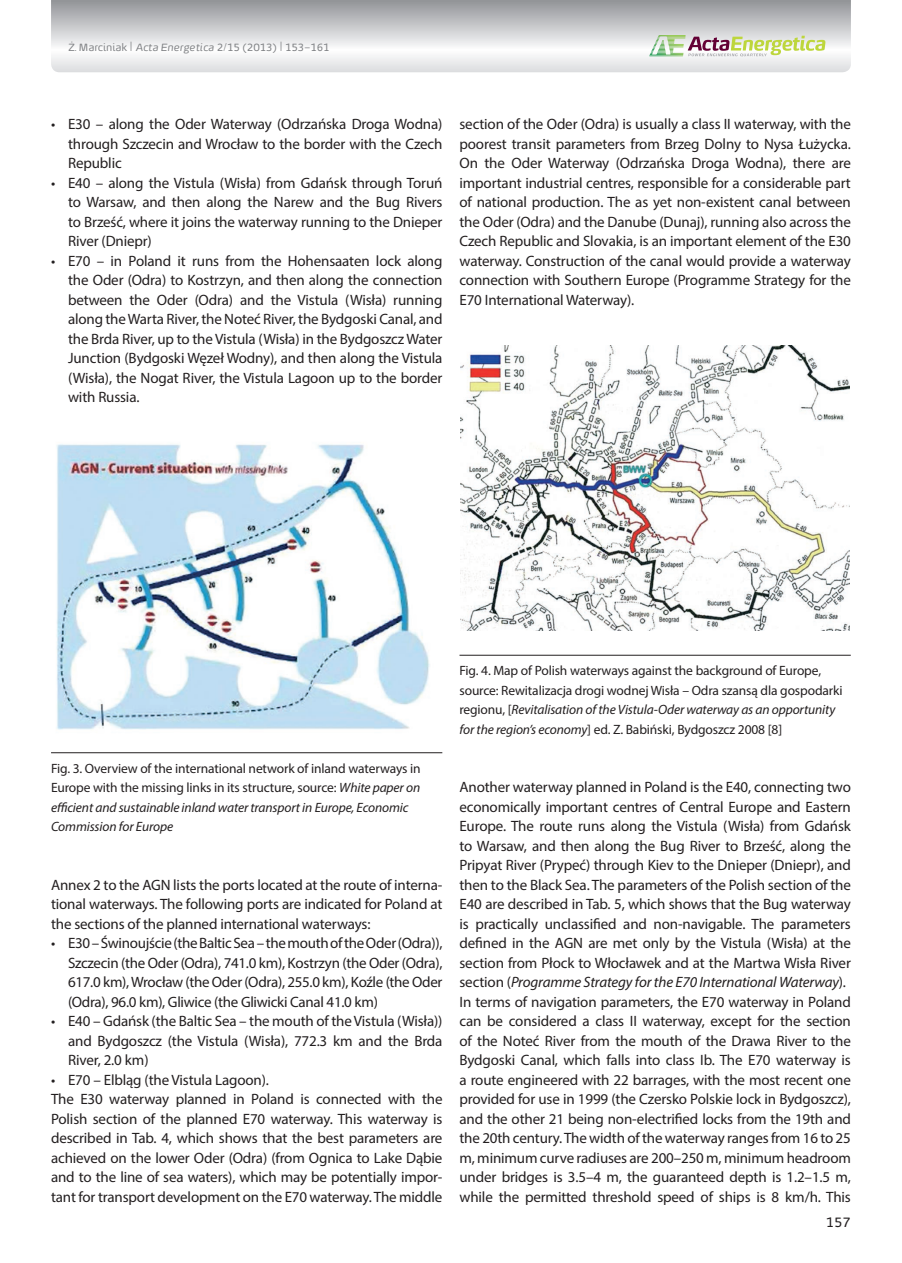
<style>
.page{position:relative;width:902px;height:1263px;background:#fff}
.page>*{position:absolute;margin:0;border:0;box-sizing:border-box;transform-origin:0 0}
.body{font:15px/19.5px "Myriad Pro";letter-spacing:-.01em;color:#231f20;text-align:justify}
.podpis_wykresu{font:13.5px/19.5px "Myriad Pro";letter-spacing:-.01em;color:#231f20}
.t1{font:13.5px "Energa";color:#231f20}
.polski_body{font:10.5px "Energa";letter-spacing:-.01em;color:#808285}
.s1{font-size:13.5px}
.s2{font-style:italic}
</style>
<div class="page">
<svg style="left:51px;top:0;width:799px;height:72px"></svg>
<svg style="left:649px;top:35px;width:176px;height:21px"></svg>
<img style="left:56px;top:444px;width:374px;height:286px">
<img style="left:460px;top:346px;width:389px;height:285px">
<hr style="left:51px;top:752px;width:391px;height:1px;background:#231f20">
<hr style="left:459px;top:655px;width:391px;height:1px;background:#231f20">
<p class="polski_body" style="left:68px;top:41px;width:263px">Ż. Marciniak <span class="s1">|</span> <span class="s2">Acta Energetica</span> 2/15 (2013) <span class="s1">|</span> 153–161</p>
<p class="body" style="left:68px;top:114px;width:376px;text-indent:-17px">• E30 – along the Oder Waterway (Odrzańska Droga Wodna) through Szczecin and Wrocław to the border with the Czech Republic</p>
<p class="body" style="left:68px;top:173px;width:376px;text-indent:-17px">• E40 – along the Vistula (Wisła) from Gdańsk through Toruń to Warsaw, and then along the Narew and the Bug Rivers to Brześć, where it joins the waterway running to the Dnieper River (Dniepr)</p>
<p class="body" style="left:68px;top:251px;width:376px;text-indent:-17px">• E70 – in Poland it runs from the Hohensaaten lock along the Oder (Odra) to Kostrzyn, and then along the connection between the Oder (Odra) and the Vistula (Wisła) running along the Warta River, the Noteć River, the Bydgoski Canal, and the Brda River, up to the Vistula (Wisła) in the Bydgoszcz Water Junction (Bydgoski Węzeł Wodny), and then along the Vistula (Wisła), the Nogat River, the Vistula Lagoon up to the border with Russia.</p>
<p class="body" style="left:459px;top:114px;width:393px">section of the Oder (Odra) is usually a class II waterway, with the poorest transit parameters from Brzeg Dolny to Nysa Łużycka.<br>On the Oder Waterway (Odrzańska Droga Wodna), there are important industrial centres, responsible for a considerable part of national production. The as yet non-existent canal between the Oder (Odra) and the Danube (Dunaj), running also across the Czech Republic and Slovakia, is an important element of the E30 waterway. Construction of the canal would provide a waterway connection with Southern Europe (Programme Strategy for the E70 International Waterway).</p>
<p class="podpis_wykresu" style="left:51px;top:758px;width:371px">Fig. 3. Overview of the international network of inland waterways in Europe with the missing links in its structure, source: <span class="s2">White paper on efficient and sustainable inland water transport in Europe, Economic Commission for Europe</span></p>
<p class="body" style="left:51px;top:875px;width:393px">Annex 2 to the AGN lists the ports located at the route of interna&shy;tional waterways. The following ports are indicated for Poland at the sections of the planned international waterways:</p>
<p class="body" style="left:68px;top:933px;width:376px;text-indent:-17px">• E30 – Świnoujście (the Baltic Sea – the mouth of the Oder (Odra)), Szczecin (the Oder (Odra), 741.0 km), Kostrzyn (the Oder (Odra), 617.0 km), Wrocław (the Oder (Odra), 255.0 km), Koźle (the Oder (Odra), 96.0 km), Gliwice (the Gliwicki Canal 41.0 km)</p>
<p class="body" style="left:68px;top:1011px;width:376px;text-indent:-17px">• E40 – Gdańsk (the Baltic Sea – the mouth of the Vistula (Wisła)) and Bydgoszcz (the Vistula (Wisła), 772.3 km and the Brda River, 2.0 km)</p>
<p class="body" style="left:51px;top:1070px;width:219px">• E70 – Elbląg (the Vistula Lagoon).</p>
<p class="body" style="left:51px;top:1089px;width:393px">The E30 waterway planned in Poland is connected with the Polish section of the planned E70 waterway. This waterway is described in Tab. 4, which shows that the best parameters are achieved on the lower Oder (Odra) (from Ognica to Lake Dąbie and to the line of sea waters), which may be potentially impor&shy;tant for transport development on the E70 waterway. The middle</p>
<p class="podpis_wykresu" style="left:459px;top:661px;width:385px">Fig. 4. Map of Polish waterways against the background of Europe, source: Rewitalizacja drogi wodnej Wisła – Odra szansą dla gospodarki regionu, [<span class="s2">Revitalisation of the Vistula-Oder waterway as an opportunity for the region’s economy</span>] ed. Z. Babiński, Bydgoszcz 2008 [8]</p>
<p class="body" style="left:459px;top:777px;width:393px">Another waterway planned in Poland is the E40, connecting two economically important centres of Central Europe and Eastern Europe. The route runs along the Vistula (Wisła) from Gdańsk to Warsaw, and then along the Bug River to Brześć, along the Pripyat River (Prypeć) through Kiev to the Dnieper (Dniepr), and then to the Black Sea. The parameters of the Polish section of the E40 are described in Tab. 5, which shows that the Bug waterway is practically unclassified and non-navigable. The parameters defined in the AGN are met only by the Vistula (Wisła) at the section from Płock to Włocławek and at the Martwa Wisła River section (<span class="s2">Programme Strategy for the E70 International Waterway</span>).</p>
<p class="body" style="left:459px;top:992px;width:393px">In terms of navigation parameters, the E70 waterway in Poland can be considered a class II waterway, except for the section of the Noteć River from the mouth of the Drawa River to the Bydgoski Canal, which falls into class Ib. The E70 waterway is a route engineered with 22 barrages, with the most recent one provided for use in 1999 (the Czersko Polskie lock in Bydgoszcz), and the other 21 being non-electrified locks from the 19th and the 20th century. The width of the waterway ranges from 16 to 25 m, minimum curve radiuses are 200–250 m, minimum headroom under bridges is 3.5–4 m, the guaranteed depth is 1.2–1.5 m, while the permitted threshold speed of ships is 8 km/h. This</p>
<p class="t1" style="left:825px;top:1213px;width:26px">157</p>
</div>
